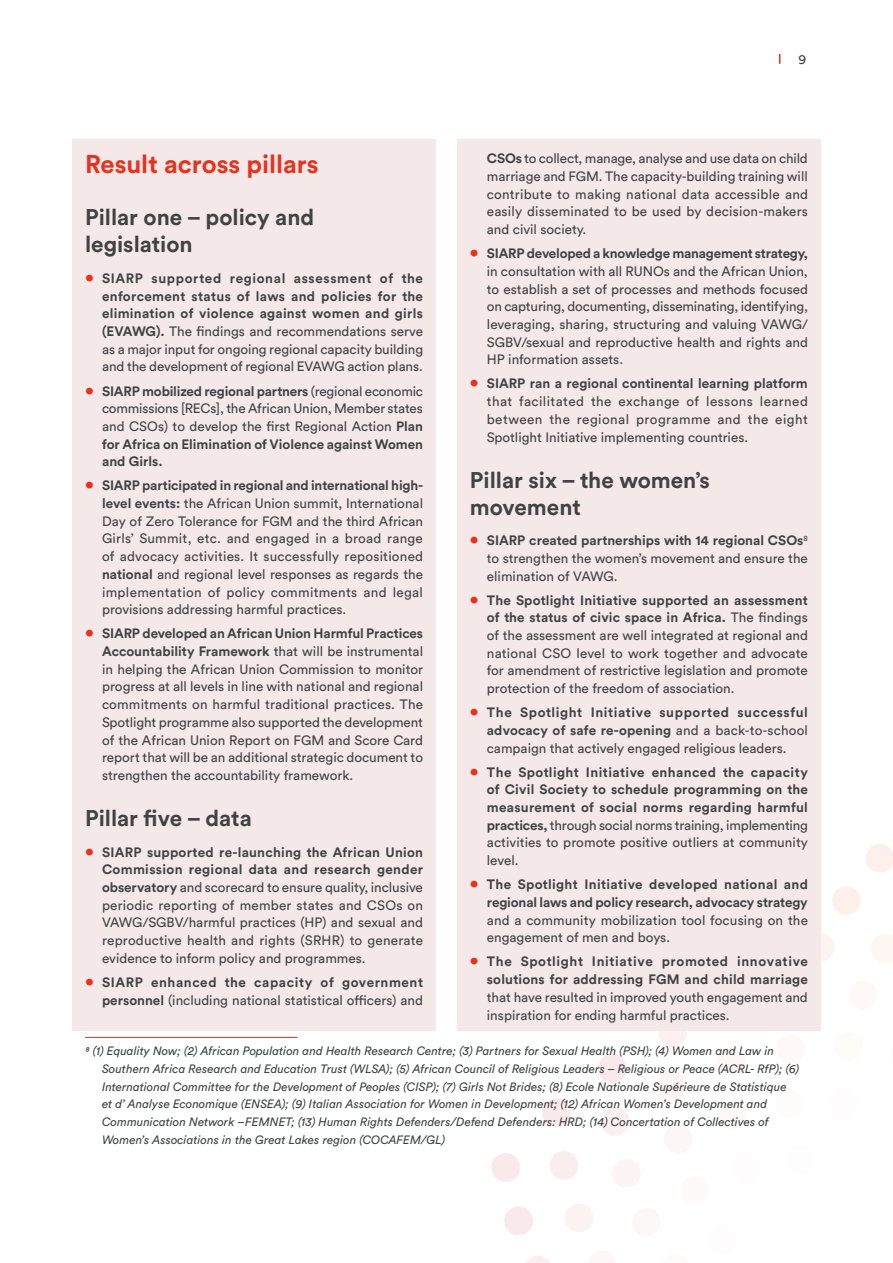
<style>
.page{position:relative;width:893px;height:1263px;background:#fff}
.page>*{position:absolute;margin:0;border:0;box-sizing:border-box;transform-origin:0 0}
.t1{font:700 25.5px "Circular Std";color:#e6331d}
.t2{font:700 22.5px/27px "Circular Std";color:#414343}
.t3{font:13.5px/17.7px "Circular Std";color:#414343;text-align:justify}
.t4{font:700 13.5px/17.7px "Circular Std";letter-spacing:.02em;color:#414343;text-align:justify}
.t5{font:700 13.5px/17.7px "Circular Std";letter-spacing:-.005em;color:#414343;text-align:right}
.t6{font:700 13.5px/17.7px "Circular Std";letter-spacing:.04em;color:#414343;text-align:right}
.t7{font:italic 12px/17.7px "Circular Std";color:#414343}
.s1{font-weight:700}
.s2{font-weight:700;font-size:16.5px;color:#e6331d}
.s3{font-size:16.5px;color:#e6331d}
.s4{font-weight:400}
</style>
<div class="page">
<svg style="left:526px;top:1256px;width:24px;height:7px"></svg>
<svg style="left:613px;top:1159px;width:27px;height:28px"></svg>
<svg style="left:601px;top:1107px;width:28px;height:29px"></svg>
<svg style="left:598px;top:1054px;width:29px;height:29px"></svg>
<svg style="left:658px;top:1072px;width:28px;height:28px"></svg>
<svg style="left:659px;top:1031px;width:28px;height:16px"></svg>
<svg style="left:821px;top:933px;width:13px;height:28px"></svg>
<svg style="left:832px;top:886px;width:29px;height:29px"></svg>
<svg style="left:866px;top:844px;width:27px;height:29px"></svg>
<svg style="left:871px;top:934px;width:22px;height:28px"></svg>
<svg style="left:542px;top:1098px;width:29px;height:29px"></svg>
<svg style="left:491px;top:1153px;width:29px;height:29px"></svg>
<svg style="left:504px;top:1207px;width:29px;height:28px"></svg>
<svg style="left:550px;top:1151px;width:28px;height:29px"></svg>
<svg style="left:565px;top:1204px;width:28px;height:28px"></svg>
<div style="left:72px;top:140px;width:364px;height:61px;background:#f5e8e9"></div>
<div style="left:72px;top:194px;width:364px;height:86px;background:#f5e8e9"></div>
<div style="left:72px;top:259px;width:364px;height:138px;background:#f5e8e9"></div>
<div style="left:72px;top:372px;width:364px;height:120px;background:#f5e8e9"></div>
<div style="left:72px;top:467px;width:364px;height:173px;background:#f5e8e9"></div>
<div style="left:72px;top:615px;width:364px;height:191px;background:#f5e8e9"></div>
<div style="left:72px;top:795px;width:364px;height:59px;background:#f5e8e9"></div>
<div style="left:72px;top:833px;width:364px;height:156px;background:#f5e8e9"></div>
<div style="left:72px;top:963px;width:364px;height:67px;background:#f5e8e9"></div>
<hr style="left:85px;top:1037px;width:213px;height:1px;background:#e6331d">
<div style="left:457px;top:140px;width:364px;height:120px;background:#f5e8e9"></div>
<div style="left:457px;top:234px;width:364px;height:141px;background:#f5e8e9"></div>
<div style="left:457px;top:365px;width:364px;height:94px;background:#f5e8e9"></div>
<div style="left:457px;top:457px;width:364px;height:70px;background:#f5e8e9"></div>
<div style="left:457px;top:521px;width:364px;height:71px;background:#f5e8e9"></div>
<div style="left:457px;top:581px;width:364px;height:123px;background:#f5e8e9"></div>
<div style="left:457px;top:693px;width:364px;height:71px;background:#f5e8e9"></div>
<div style="left:457px;top:753px;width:364px;height:123px;background:#f5e8e9"></div>
<div style="left:457px;top:865px;width:364px;height:88px;background:#f5e8e9"></div>
<div style="left:457px;top:943px;width:364px;height:88px;background:#f5e8e9"></div>
<p class="t3" style="left:799px;top:50px;width:9px">9</p>
<p class="t3" style="left:487px;top:149px;width:323px"><span class="s1">CSOs</span> to collect, manage, analyse and use data on child marriage and FGM. The capacity-building training will contribute to making national data accessible and easily disseminated to be used by decision-makers and civil society.</p>
<p class="t3" style="left:487px;top:244px;width:323px;text-indent:-17px"><span class="s2">•</span> <span class="s1">SIARP developed a knowledge management strategy, </span>in consultation with all RUNOs and the African Union, to establish a set of processes and methods focused on capturing, documenting, disseminating, identifying, leveraging, sharing, structuring and valuing VAWG/ SGBV/sexual and reproductive health and rights and HP information assets.</p>
<p class="t3" style="left:487px;top:375px;width:323px;text-indent:-17px"><span class="s2">•</span> <span class="s1">SIARP ran a regional continental learning platform </span>that facilitated the exchange of lessons learned between the regional programme and the eight Spotlight Initiative implementing countries.</p>
<h2 class="t2" style="left:470px;top:466px;width:241px">Pillar six – the women’s movement</h2>
<p class="t3" style="left:487px;top:531px;width:323px;text-indent:-17px"><span class="s2">•</span> <span class="s1">SIARP created partnerships with 14 regional CSOs</span><sup>8 </sup>to strengthen the women’s movement and ensure the elimination of VAWG.</p>
<p class="t3" style="left:487px;top:591px;width:323px;text-indent:-17px"><span class="s2">•</span> <span class="s1">The Spotlight Initiative supported an assessment of the status of civic space in Africa.</span> The findings of the assessment are well integrated at regional and national CSO level to work together and advocate for amendment of restrictive legislation and promote protection of the freedom of association.</p>
<p class="t4" style="left:487px;top:703px;width:323px;text-indent:-17px"><span class="s3">•</span> The Spotlight Initiative supported successful advocacy of safe re-opening <span class="s4">and a back-to-school campaign that actively engaged religious leaders.</span></p>
<p class="t4" style="left:487px;top:763px;width:323px;text-indent:-17px"><span class="s3">•</span> The Spotlight Initiative enhanced the capacity of Civil Society to schedule programming on the measurement of social norms regarding harmful practices, <span class="s4">through social norms training, implementing activities to promote positive outliers at community level.</span></p>
<p class="t5" style="left:470px;top:875px;width:340px"><span class="s3">•</span> The Spotlight Initiative developed national and regional laws and policy research, advocacy strategy</p>
<p class="t3" style="left:487px;top:911px;width:323px">and a community mobilization tool focusing on the engagement of men and boys.</p>
<p class="t4" style="left:470px;top:952px;width:340px;text-align:right"><span class="s3">•</span> The Spotlight Initiative promoted innovative solutions for addressing FGM and child marriage</p>
<p class="t3" style="left:487px;top:988px;width:322px">that have resulted in improved youth engagement and inspiration for ending harmful practices.</p>
<h1 class="t1" style="left:85px;top:147px;width:235px">Result across pillars</h1>
<h2 class="t2" style="left:85px;top:204px;width:231px">Pillar one – policy and legislation</h2>
<p class="t4" style="left:102px;top:269px;width:323px;text-indent:-17px"><span class="s3">•</span> SIARP supported regional assessment of the enforcement status of laws and policies for the elimination of violence against women and girls (EVAWG). <span class="s4">The findings and recommendations serve as a major input for ongoing regional capacity building and the development of regional EVAWG action plans.</span></p>
<p class="t3" style="left:102px;top:382px;width:323px;text-indent:-17px"><span class="s2">•</span> <span class="s1">SIARP mobilized regional partners</span> (regional economic commissions [RECs], the African Union, Member states and CSOs) to develop the first Regional Action <span class="s1">Plan for Africa on Elimination of Violence against Women and Girls.</span></p>
<p class="t3" style="left:102px;top:477px;width:323px;text-indent:-17px"><span class="s2">•</span> <span class="s1">SIARP participated in regional and international high&shy;level events:</span> the African Union summit, International Day of Zero Tolerance for FGM and the third African Girls’ Summit, etc. and engaged in a broad range of advocacy activities. It successfully repositioned <span class="s1">national</span> and regional level responses as regards the implementation of policy commitments and legal provisions addressing harmful practices.</p>
<p class="t3" style="left:102px;top:625px;width:323px;text-indent:-17px"><span class="s2">•</span> <span class="s1">SIARP developed an African Union Harmful Practices Accountability Framework</span> that will be instrumental in helping the African Union Commission to monitor progress at all levels in line with national and regional commitments on harmful traditional practices. The Spotlight programme also supported the development of the African Union Report on FGM and Score Card report that will be an additional strategic document to strengthen the accountability framework.</p>
<h2 class="t2" style="left:85px;top:804px;width:168px">Pillar five – data</h2>
<p class="t3" style="left:102px;top:843px;width:323px;text-indent:-17px"><span class="s2">•</span> <span class="s1">SIARP supported re-launching the African Union Commission regional data and research gender observatory</span> and scorecard to ensure quality, inclusive periodic reporting of member states and CSOs on VAWG/SGBV/harmful practices (HP) and sexual and reproductive health and rights (SRHR) to generate evidence to inform policy and programmes.</p>
<p class="t6" style="left:85px;top:973px;width:340px"><span class="s3">•</span> SIARP enhanced the capacity of government personnel <span class="s4">(including national statistical officers) and</span></p>
<p class="t7" style="left:102px;top:1042px;width:699px;text-indent:-17px">8 (1) Equality Now; (2) African Population and Health Research Centre; (3) Partners for Sexual Health (PSH); (4) Women and Law in Southern Africa Research and Education Trust (WLSA); (5) African Council of Religious Leaders – Religious or Peace (ACRL- RfP); (6)<br>International Committee for the Development of Peoples (CISP); (7) Girls Not Brides; (8) Ecole Nationale Supérieure de Statistique et d’ Analyse Economique (ENSEA); (9) Italian Association for Women in Development; (12) African Women’s Development and Communication Network –FEMNET; (13) Human Rights Defenders/Defend Defenders: HRD; (14) Concertation of Collectives of Women’s Associations in the Great Lakes region (COCAFEM/GL)</p>
</div>
